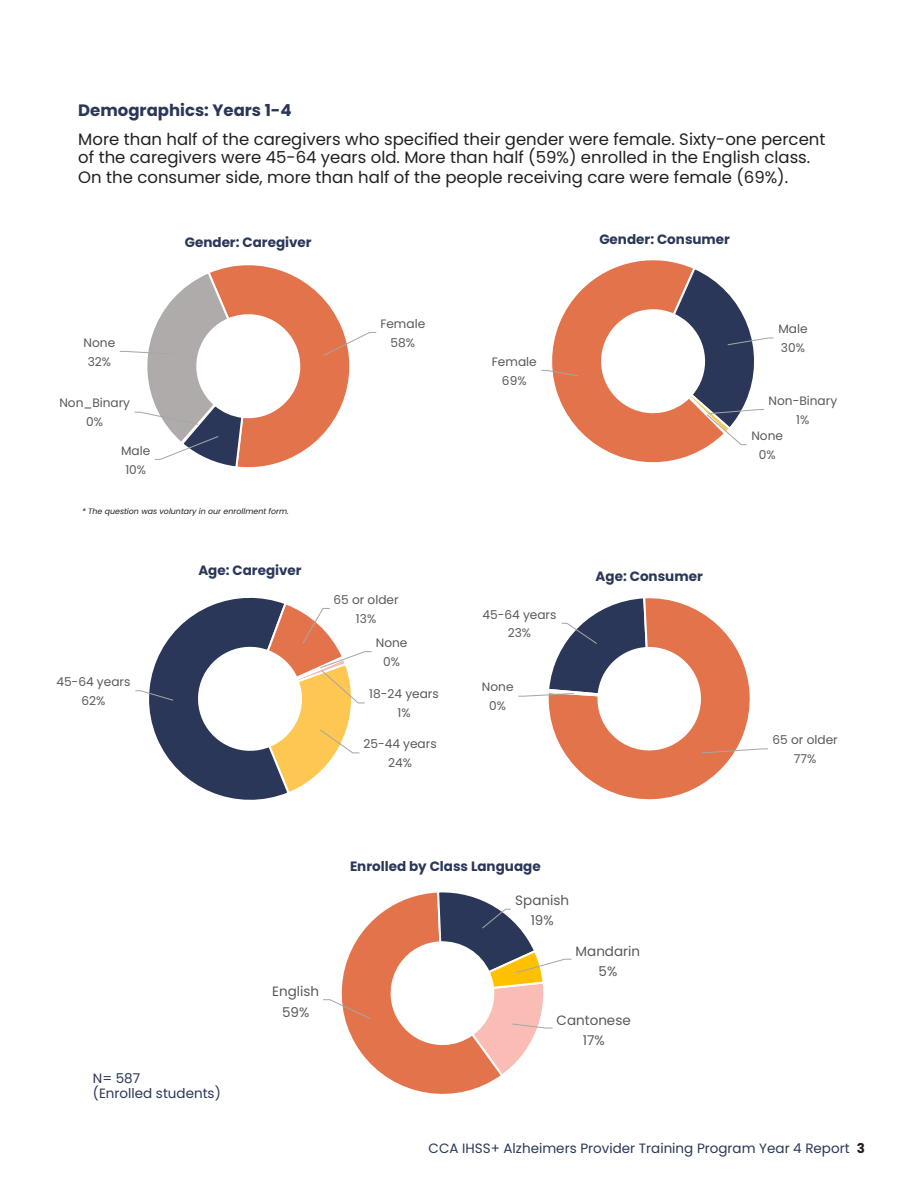
<style>
.page{position:relative;width:918px;height:1188px;background:#fff}
.page>*{position:absolute;margin:0;border:0;box-sizing:border-box;transform-origin:0 0}
.Body_copy{font:16.5px/17.9px "Poppins";color:#231f20}
.Body_copy-2{font:700 16.5px "Poppins";color:#2b3758}
.t1{font:700 13.5px "Poppins";color:#2b3758}
.Body_copy-3{font:13.5px "Poppins";color:#2b3758}
.t2{font:13.5px/20.2px "Poppins";color:#595959;text-align:center}
.t3{font:12.15px/18.9px "Poppins";color:#595959;text-align:center}
.Body_copy-4{font:italic 7.8px "Poppins";color:#231f20}
.s1{font-weight:700;color:#231f20}
</style>
<div class="page">
<svg style="left:541px;top:260px;width:233px;height:203px"></svg>
<svg style="left:119px;top:265px;width:258px;height:203px"></svg>
<svg style="left:518px;top:598px;width:250px;height:202px"></svg>
<svg style="left:135px;top:597px;width:237px;height:203px"></svg>
<svg style="left:323px;top:892px;width:249px;height:202px"></svg>
<p class="Body_copy-2" style="left:78px;top:100px;width:215px">Demographics: Years 1-4</p>
<p class="Body_copy" style="left:78px;top:131px;width:749px">More than half of the caregivers who specified their gender were female. Sixty-one percent of the caregivers were 45-64 years old. More than half (59%) enrolled in the English class.</p>
<p class="Body_copy" style="left:78px;top:168px;width:711px">On the consumer side, more than half of the people receiving care were female (69%).</p>
<p class="t1" style="left:185px;top:234px;width:128px">Gender: Caregiver</p>
<p class="t3" style="left:84px;top:333px;width:33px">None<br>32%</p>
<p class="t3" style="left:59px;top:394px;width:72px">Non_Binary<br>0%</p>
<p class="t3" style="left:121px;top:441px;width:31px">Male<br>10%</p>
<p class="Body_copy-4" style="left:82px;top:506px;width:208px">* The question was voluntary in our enrollment form.</p>
<p class="t3" style="left:56px;top:672px;width:76px">45-64 years<br>62%</p>
<p class="t1" style="left:198px;top:563px;width:105px">Age: Caregiver</p>
<p class="t3" style="left:380px;top:314px;width:46px">Female<br>58%</p>
<p class="t3" style="left:334px;top:590px;width:67px">65 or older<br>13%</p>
<p class="t3" style="left:376px;top:633px;width:33px">None<br>0%</p>
<p class="t3" style="left:369px;top:685px;width:71px">18-24 years<br>1%</p>
<p class="t3" style="left:363px;top:735px;width:75px">25-44 years<br>24%</p>
<p class="t3" style="left:492px;top:352px;width:46px">Female<br>69%</p>
<p class="t1" style="left:599px;top:232px;width:132px">Gender: Consumer</p>
<p class="t3" style="left:778px;top:320px;width:31px;text-align:left">Male<br>30%</p>
<p class="t3" style="left:769px;top:391px;width:70px">Non-Binary<br>1%</p>
<p class="t3" style="left:751px;top:426px;width:33px">None<br>0%</p>
<p class="t3" style="left:482px;top:605px;width:76px">45-64 years<br>23%</p>
<p class="t3" style="left:482px;top:678px;width:33px">None<br>0%</p>
<p class="t1" style="left:596px;top:568px;width:109px">Age: Consumer</p>
<p class="t3" style="left:773px;top:730px;width:67px">65 or older<br>77%</p>
<p class="Body_copy-3" style="left:93px;top:1071px;width:49px">N= 587</p>
<p class="Body_copy-3" style="left:93px;top:1085px;width:129px">(Enrolled students)</p>
<p class="t2" style="left:272px;top:982px;width:49px">English<br>59%</p>
<p class="t1" style="left:350px;top:858px;width:192px">Enrolled by Class Language</p>
<p class="t2" style="left:515px;top:890px;width:55px">Spanish<br>19%</p>
<p class="t2" style="left:576px;top:941px;width:66px">Mandarin<br>5%</p>
<p class="t2" style="left:557px;top:1010px;width:76px">Cantonese<br>17%</p>
<p class="Body_copy-3" style="left:429px;top:1141px;width:438px">CCA IHSS+ Alzheimers Provider Training Program Year 4 Report <span class="s1">3</span></p>
</div>
